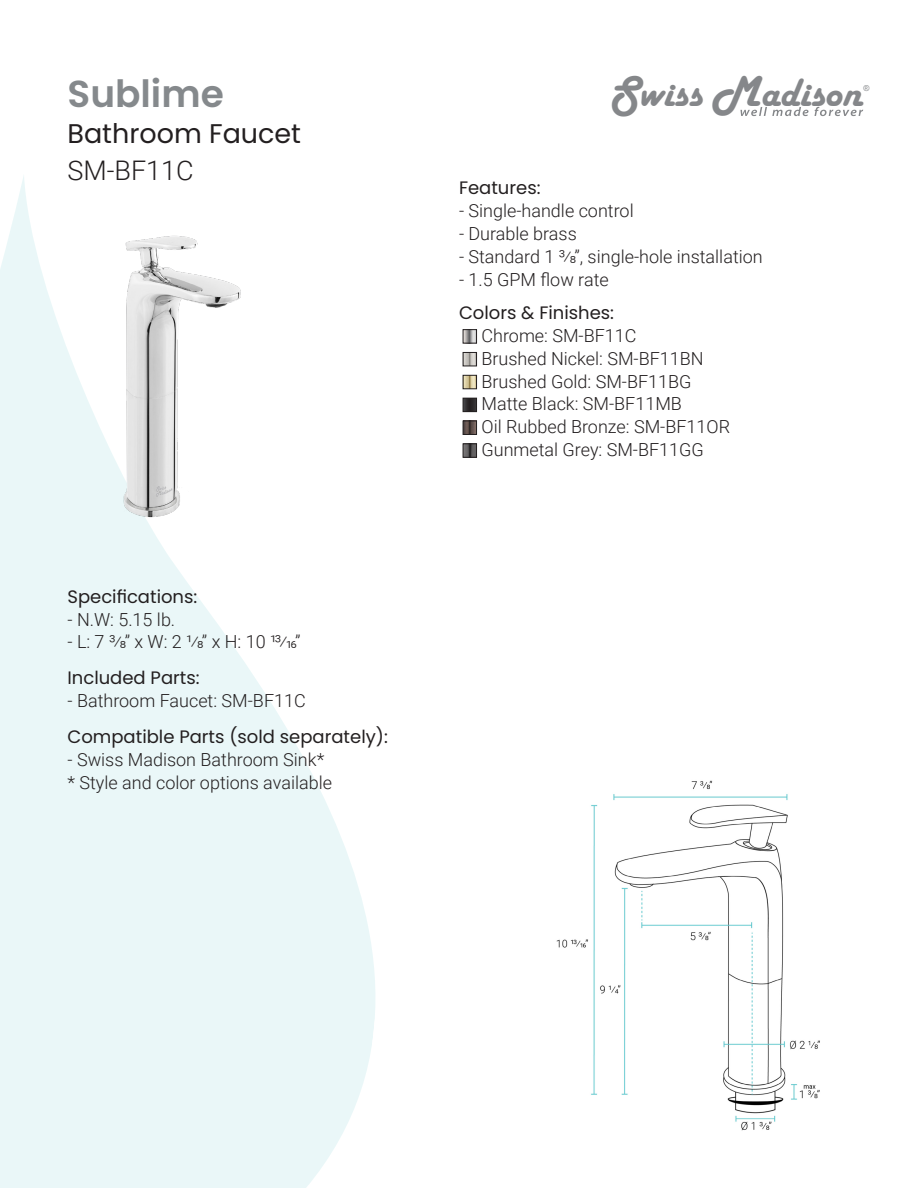
<style>
.page{position:relative;width:918px;height:1188px;background:#fff}
.page>*{position:absolute;margin:0;border:0;box-sizing:border-box;transform-origin:0 0}
.t1{font:41.1px "Harlow Solid";color:#85878a}
.t2{font:600 37.5px "Poppins";color:#85898c}
.t3{font:27px "Poppins";color:#231f20}
.t4{font:300 27px "Roboto";color:#231f20}
.t5{font:300 18px "Roboto";color:#231f20}
.t6{font:18px "Poppins";color:#231f20}
.t7{font:8.1px "Arial";color:#85878a}
.s1{font-size:45px}
</style>
<div class="page">
<svg style="left:0;top:176px;width:375px;height:1012px;fill:#eaf7f8"></svg>
<svg style="left:740px;top:107px;width:123px;height:9px"></svg>
<img style="left:556px;top:780px;width:264px;height:351px">
<img style="left:465px;top:331px;width:10px;height:10px">
<div style="left:463px;top:329px;width:14px;height:14px;border:1px solid #231f20"></div>
<img style="left:465px;top:354px;width:10px;height:10px">
<div style="left:463px;top:352px;width:14px;height:14px;border:1px solid #231f20"></div>
<img style="left:465px;top:377px;width:10px;height:10px">
<div style="left:463px;top:375px;width:14px;height:14px;border:1px solid #231f20"></div>
<img style="left:465px;top:400px;width:10px;height:10px">
<div style="left:463px;top:398px;width:14px;height:14px;border:1px solid #231f20"></div>
<img style="left:465px;top:423px;width:10px;height:10px">
<div style="left:463px;top:421px;width:14px;height:14px;border:1px solid #231f20"></div>
<img style="left:465px;top:446px;width:10px;height:10px">
<div style="left:463px;top:444px;width:14px;height:14px;border:1px solid #231f20"></div>
<img style="left:47px;top:211px;width:282px;height:329px">
<p class="t2" style="left:68px;top:72px;width:158px">Sublime</p>
<p class="t3" style="left:68px;top:118px;width:235px">Bathroom Faucet</p>
<p class="t4" style="left:68px;top:152px;width:128px">SM-BF11C</p>
<p class="t6" style="left:68px;top:586px;width:131px">Specifications:</p>
<p class="t5" style="left:68px;top:607px;width:109px">- N.W: 5.15 lb.</p>
<p class="t5" style="left:68px;top:629px;width:235px">- L: 7 3/8” x W: 2 1/8” x H: 10 13/16”</p>
<p class="t6" style="left:68px;top:667px;width:134px">Included Parts:</p>
<p class="t5" style="left:68px;top:688px;width:240px">- Bathroom Faucet: SM-BF11C</p>
<p class="t6" style="left:68px;top:727px;width:322px">Compatible Parts (sold separately):</p>
<p class="t5" style="left:68px;top:747px;width:258px">- Swiss Madison Bathroom Sink*</p>
<p class="t5" style="left:68px;top:770px;width:266px">* Style and color options available</p>
<p class="t1" style="left:609px;top:70px;width:254px"><span class="s1">S</span>wiss <span class="s1">M</span>adison</p>
<p class="t7" style="left:863px;top:83px;width:8px">®</p>
<p class="t6" style="left:459px;top:178px;width:83px">Features:</p>
<p class="t5" style="left:459px;top:198px;width:176px">- Single-handle control</p>
<p class="t5" style="left:459px;top:221px;width:119px">- Durable brass</p>
<p class="t5" style="left:459px;top:244px;width:305px">- Standard 1 3/8”, single-hole installation</p>
<p class="t5" style="left:459px;top:267px;width:151px">- 1.5 GPM flow rate</p>
<p class="t6" style="left:459px;top:303px;width:157px">Colors &amp; Finishes:</p>
<p class="t5" style="left:482px;top:323px;width:157px">Chrome: SM-BF11C</p>
<p class="t5" style="left:482px;top:346px;width:224px">Brushed Nickel: SM-BF11BN</p>
<p class="t5" style="left:482px;top:369px;width:212px">Brushed Gold: SM-BF11BG</p>
<p class="t5" style="left:482px;top:391px;width:202px">Matte Black: SM-BF11MB</p>
<p class="t5" style="left:482px;top:414px;width:250px">Oil Rubbed Bronze: SM-BF11OR</p>
<p class="t5" style="left:482px;top:437px;width:224px">Gunmetal Grey: SM-BF11GG</p>
</div>
